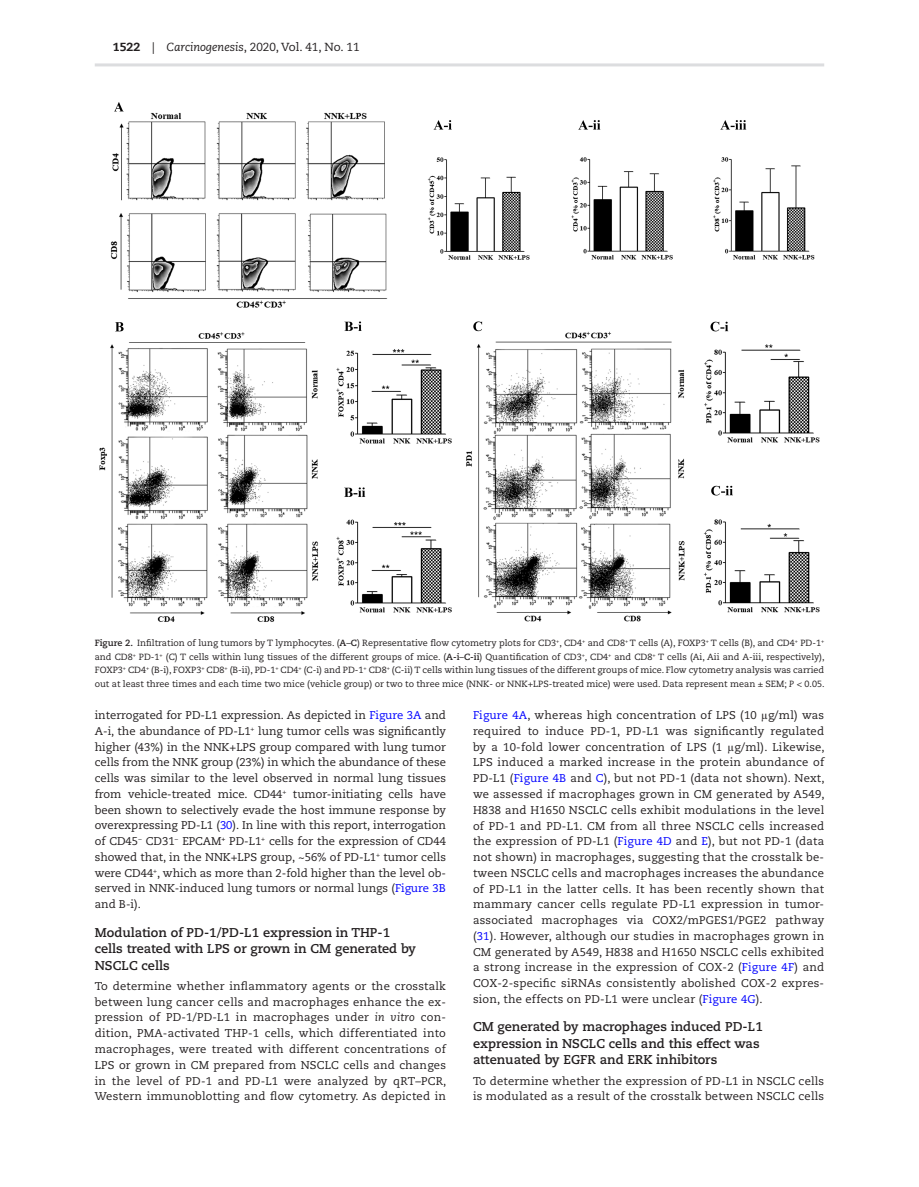
<style>
.page{position:relative;width:919px;height:1187px;background:#fff}
.page>*{position:absolute;margin:0;border:0;box-sizing:border-box;transform-origin:0 0}
.t1{font:700 12.75px/16.5px "Caecilia LT Std";color:#231f20}
.t2{font:11.7px "Caecilia LT Std";color:#231f20}
.t3{font:11.25px/15.8px "Caecilia LT Std";letter-spacing:.02em;color:#231f20;text-align:justify}
.t4{font:9px/13.5px "Caecilia LT Std";color:#231f20;text-align:justify}
.s1{font-weight:800}
.s2{font-style:italic}
.s3{font-weight:700}
.s4{color:#00f}
.s5{font-family:"Gandhari Unicode"}
</style>
<div class="page">
<img style="left:99px;top:102px;width:721px;height:520px">
<hr style="left:95px;top:63px;width:729px;height:3px;background:#dcdddf">
<p class="t2" style="left:113px;top:41px;width:248px"><span class="s1">1522</span> | <span class="s2">Carcinogenesis</span>, 2020, Vol. 41, No. 11</p>
<p class="t4" style="left:95px;top:636px;width:731px"><span class="s3">Figure 2.</span> Infiltration of lung tumors by T lymphocytes. (<span class="s3">A</span>–<span class="s3">C</span>) Representative flow cytometry plots for CD3<sup>+</sup>, CD4<sup>+</sup> and CD8<sup>+</sup> T cells (A), FOXP3<sup>+</sup> T cells (B), and CD4<sup>+</sup> PD-1<sup>+ </sup>and CD8<sup>+</sup> PD-1<sup>+</sup> (C) T cells within lung tissues of the different groups of mice. (<span class="s3">A-i</span>–<span class="s3">C-ii</span>) Quantification of CD3<sup>+</sup>, CD4<sup>+</sup> and CD8<sup>+</sup> T cells (Ai, Aii and A-iii, respectively), FOXP3<sup>+</sup> CD4<sup>+</sup> (B-i), FOXP3<sup>+</sup> CD8<sup>+</sup> (B-ii), PD-1<sup>+</sup> CD4<sup>+</sup> (C-i) and PD-1<sup>+</sup> CD8<sup>+</sup> (C-ii) T cells within lung tissues of the different groups of mice. Flow cytometry analysis was carried out at least three times and each time two mice (vehicle group) or two to three mice (NNK- or NNK+LPS-treated mice) were used. Data represent mean ± SEM; <span class="s2">P</span> &lt; 0.05.</p>
<p class="t3" style="left:95px;top:707px;width:353px">interrogated for PD-L1 expression. As depicted in <span class="s4">Figure 3A</span> and A-i, the abundance of PD-L1<sup>+</sup> lung tumor cells was significantly higher (43%) in the NNK+LPS group compared with lung tumor cells from the NNK group (23%) in which the abundance of these cells was similar to the level observed in normal lung tissues from vehicle-treated mice. CD44<sup>+</sup> tumor-initiating cells have been shown to selectively evade the host immune response by overexpressing PD-L1 (<span class="s4">30</span>). In line with this report, interrogation of CD45<sup>−</sup> CD31<sup>−</sup> EPCAM<sup>+</sup> PD-L1<sup>+</sup> cells for the expression of CD44 showed that, in the NNK+LPS group, ~56% of PD-L1<sup>+</sup> tumor cells were CD44<sup>+</sup>, which as more than 2-fold higher than the level ob&shy;served in NNK-induced lung tumors or normal lungs (<span class="s4">Figure 3B </span>and B-i).</p>
<p class="t1" style="left:95px;top:924px;width:323px">Modulation of PD-1/PD-L1 expression in THP-1 cells treated with LPS or grown in CM generated by<br>NSCLC cells</p>
<p class="t3" style="left:95px;top:978px;width:353px">To determine whether inflammatory agents or the crosstalk between lung cancer cells and macrophages enhance the ex&shy;pression of PD-1/PD-L1 in macrophages under <span class="s2">in vitro</span> con&shy;dition, PMA-activated THP-1 cells, which differentiated into macrophages, were treated with different concentrations of LPS or grown in CM prepared from NSCLC cells and changes in the level of PD-1 and PD-L1 were analyzed by qRT–PCR, Western immunoblotting and flow cytometry. As depicted in</p>
<p class="t3" style="left:473px;top:707px;width:353px"><span class="s4">Figure 4A</span>, whereas high concentration of LPS (10 <span class="s5">μ</span>g/ml) was required to induce PD-1, PD-L1 was significantly regulated by a 10-fold lower concentration of LPS (1 <span class="s5">μ</span>g/ml). Likewise, LPS induced a marked increase in the protein abundance of PD-L1 (<span class="s4">Figure 4B</span> and <span class="s4">C</span>), but not PD-1 (data not shown). Next, we assessed if macrophages grown in CM generated by A549, H838 and H1650 NSCLC cells exhibit modulations in the level of PD-1 and PD-L1. CM from all three NSCLC cells increased the expression of PD-L1 (<span class="s4">Figure 4D</span> and <span class="s4">E</span>), but not PD-1 (data not shown) in macrophages, suggesting that the crosstalk be&shy;tween NSCLC cells and macrophages increases the abundance of PD-L1 in the latter cells. It has been recently shown that mammary cancer cells regulate PD-L1 expression in tumor&shy;associated macrophages via COX2/mPGES1/PGE2 pathway (<span class="s4">31</span>). However, although our studies in macrophages grown in CM generated by A549, H838 and H1650 NSCLC cells exhibited a strong increase in the expression of COX-2 (<span class="s4">Figure 4F</span>) and COX-2-specific siRNAs consistently abolished COX-2 expres&shy;sion, the effects on PD-L1 were unclear (<span class="s4">Figure 4G</span>).</p>
<p class="t1" style="left:473px;top:1018px;width:291px">CM generated by macrophages induced PD-L1 expression in NSCLC cells and this effect was attenuated by EGFR and ERK inhibitors</p>
<p class="t3" style="left:473px;top:1072px;width:353px">To determine whether the expression of PD-L1 in NSCLC cells is modulated as a result of the crosstalk between NSCLC cells</p>
</div>
